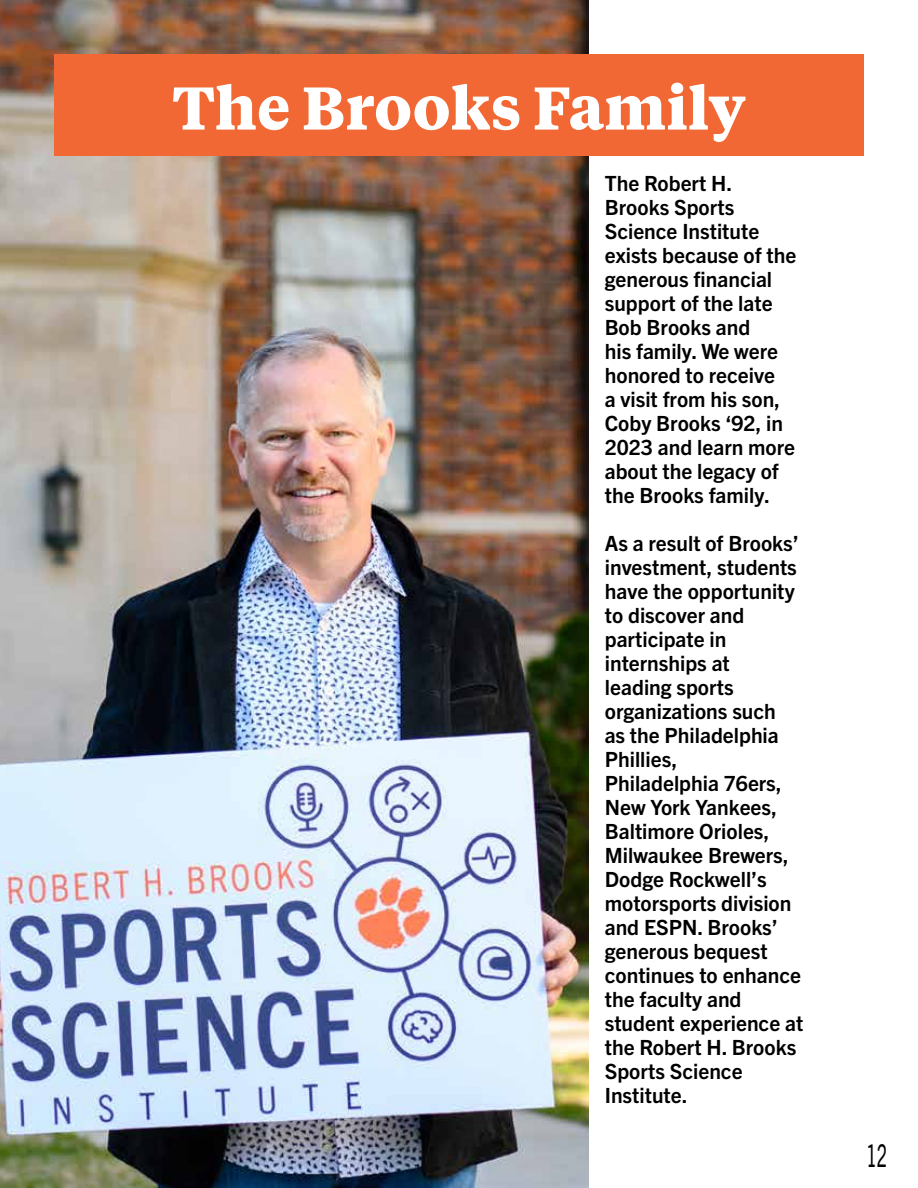
<style>
.page{position:relative;width:918px;height:1188px;background:#fff}
.page>*{position:absolute;margin:0;border:0;box-sizing:border-box;transform-origin:0 0}
.t1{font:700 60px "Tiempos Text";color:#fff}
.t2{font:31.5px "Trade Gothic Next LT Pro";color:#000;scale:.57 1}
.t3{font:700 21px/24px "Trade Gothic Next LT Pro";color:#000}
</style>
<div class="page">
<img style="left:0;top:0;width:589px;height:1188px">
<div style="left:54px;top:54px;width:810px;height:102px;background:#f26834"></div>
<h1 class="t1" style="left:172px;top:66px;width:575px">The Brooks Family</h1>
<p class="t3" style="left:605px;top:170px;width:193px">The Robert H.<br>Brooks Sports<br>Science Institute exists because of the generous financial support of the late<br>Bob Brooks and<br>his family. We were honored to receive<br>a visit from his son,<br>Coby Brooks ‘92, in<br>2023 and learn more about the legacy of the Brooks family.</p>
<p class="t3" style="left:605px;top:530px;width:200px">As a result of Brooks’ investment, students have the opportunity to discover and participate in internships at<br>leading sports organizations such<br>as the Philadelphia<br>Phillies,<br>Philadelphia 76ers,<br>New York Yankees,<br>Baltimore Orioles,<br>Milwaukee Brewers,<br>Dodge Rockwell’s motorsports division and ESPN. Brooks’ generous bequest continues to enhance the faculty and student experience at the Robert H. Brooks<br>Sports Science<br>Institute.</p>
<h2 class="t2" style="left:867px;top:1134px;width:38px">12</h2>
</div>
